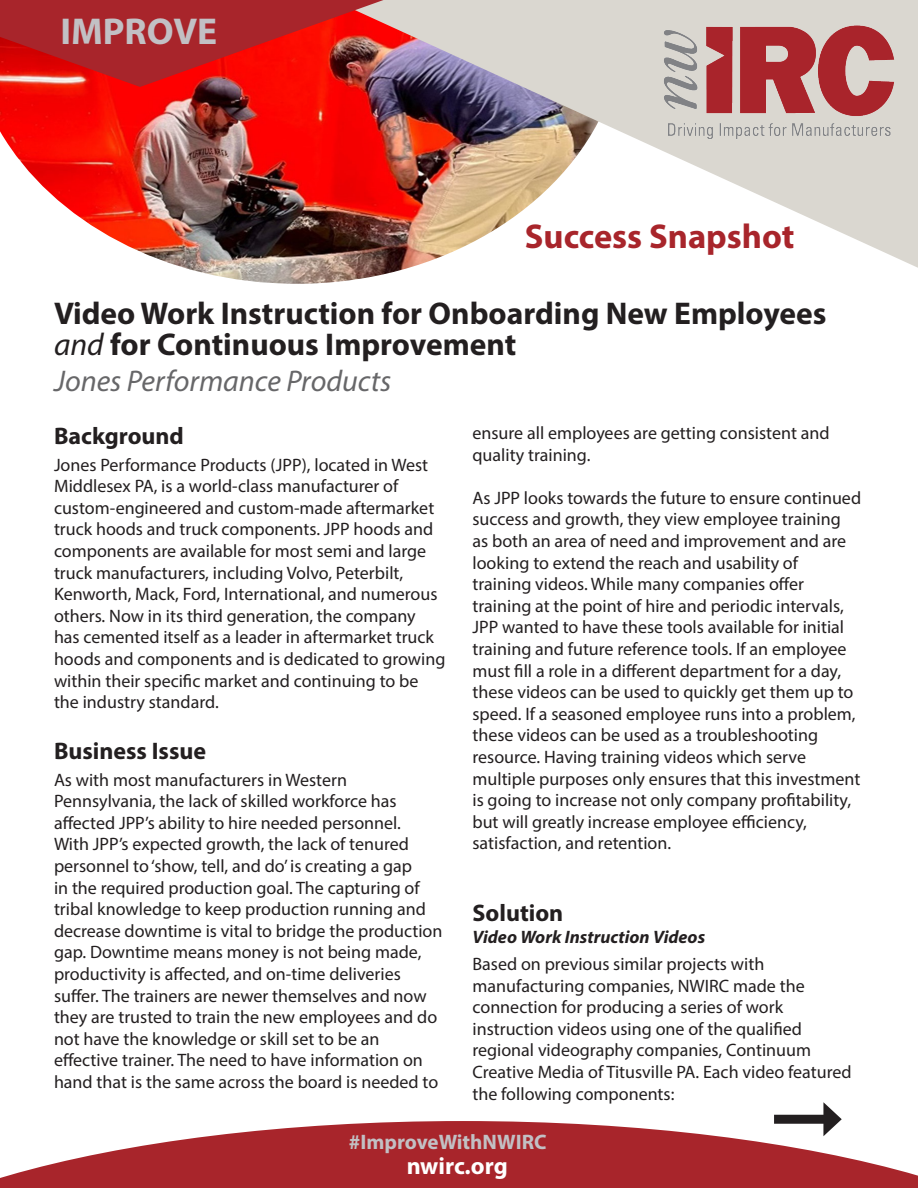
<style>
.page{position:relative;width:918px;height:1188px;background:#fff}
.page>*{position:absolute;margin:0;border:0;box-sizing:border-box;transform-origin:0 0}
.t1{font:700 37.5px "Myriad Pro";color:#c2c0c4}
.t2{font:700 34.5px "Myriad Pro";color:#a8252b}
.t3{font:700 31.5px/31.5px "Myriad Pro";color:#231f20}
.t4{font:italic 30px "Myriad Pro";color:#676769}
.t5{font:700 24px "Myriad Pro";color:#231f20}
.t6{font:700 24px "Myriad Pro";letter-spacing:-.005em;color:#fff}
.t7{font:700 21px "Myriad Pro";color:#c2c0c4}
.t8{font:18px/21.6px "Myriad Pro";color:#231f20}
.t9{font:italic 700 18px "Myriad Pro";color:#231f20}
.s1{font-weight:400;font-style:italic}
</style>
<div class="page">
<img style="left:0;top:87px;width:408px;height:197px">
<img style="left:333px;top:0;width:585px;height:268px">
<svg style="left:0;top:1121px;width:918px;height:67px;fill:#a8252b"></svg>
<svg style="left:0;top:0;width:383px;height:87px;background:#bf2324"></svg>
<img style="left:649px;top:17px;width:255px;height:131px">
<div style="left:774px;top:1115px;width:57px;height:9px;background:#231f20"></div>
<svg style="left:823px;top:1102px;width:19px;height:34px"></svg>
<p class="t1" style="left:60px;top:7px;width:158px">IMPROVE</p>
<p class="t2" style="left:525px;top:214px;width:271px">Success Snapshot</p>
<p class="t3" style="left:54px;top:296px;width:774px">Video Work Instruction for Onboarding New Employees <span class="s1">and</span> for Continuous Improvement</p>
<p class="t4" style="left:54px;top:363px;width:339px">Jones Performance Products</p>
<p class="t5" style="left:54px;top:420px;width:131px">Background</p>
<p class="t8" style="left:54px;top:453px;width:393px">Jones Performance Products (JPP), located in West Middlesex PA, is a world-class manufacturer of custom-engineered and custom-made aftermarket truck hoods and truck components. JPP hoods and components are available for most semi and large truck manufacturers, including Volvo, Peterbilt, Kenworth, Mack, Ford, International, and numerous others. Now in its third generation, the company has cemented itself as a leader in aftermarket truck hoods and components and is dedicated to growing within their specific market and continuing to be the industry standard.</p>
<p class="t5" style="left:54px;top:735px;width:154px">Business Issue</p>
<p class="t8" style="left:54px;top:768px;width:390px">As with most manufacturers in Western Pennsylvania, the lack of skilled workforce has affected JPP’s ability to hire needed personnel.<br>With JPP’s expected growth, the lack of tenured personnel to ‘show, tell, and do’ is creating a gap<br>in the required production goal. The capturing of tribal knowledge to keep production running and decrease downtime is vital to bridge the production gap. Downtime means money is not being made, productivity is affected, and on-time deliveries suffer. The trainers are newer themselves and now they are trusted to train the new employees and do not have the knowledge or skill set to be an effective trainer. The need to have information on hand that is the same across the board is needed to</p>
<p class="t8" style="left:472px;top:422px;width:359px">ensure all employees are getting consistent and quality training.</p>
<p class="t8" style="left:472px;top:487px;width:390px">As JPP looks towards the future to ensure continued success and growth, they view employee training as both an area of need and improvement and are looking to extend the reach and usability of training videos. While many companies offer training at the point of hire and periodic intervals, JPP wanted to have these tools available for initial training and future reference tools. If an employee must fill a role in a different department for a day, these videos can be used to quickly get them up to speed. If a seasoned employee runs into a problem, these videos can be used as a troubleshooting resource. Having training videos which serve multiple purposes only ensures that this investment is going to increase not only company profitability, but will greatly increase employee efficiency, satisfaction, and retention.</p>
<p class="t5" style="left:472px;top:898px;width:92px">Solution</p>
<p class="t9" style="left:472px;top:925px;width:234px">Video Work Instruction Videos</p>
<p class="t8" style="left:472px;top:953px;width:381px">Based on previous similar projects with manufacturing companies, NWIRC made the connection for producing a series of work instruction videos using one of the qualified regional videography companies, Continuum Creative Media of Titusville PA. Each video featured the following components:</p>
<p class="t7" style="left:349px;top:1128px;width:199px">#ImproveWithNWIRC</p>
<p class="t6" style="left:407px;top:1150px;width:103px">nwirc.org</p>
</div>
